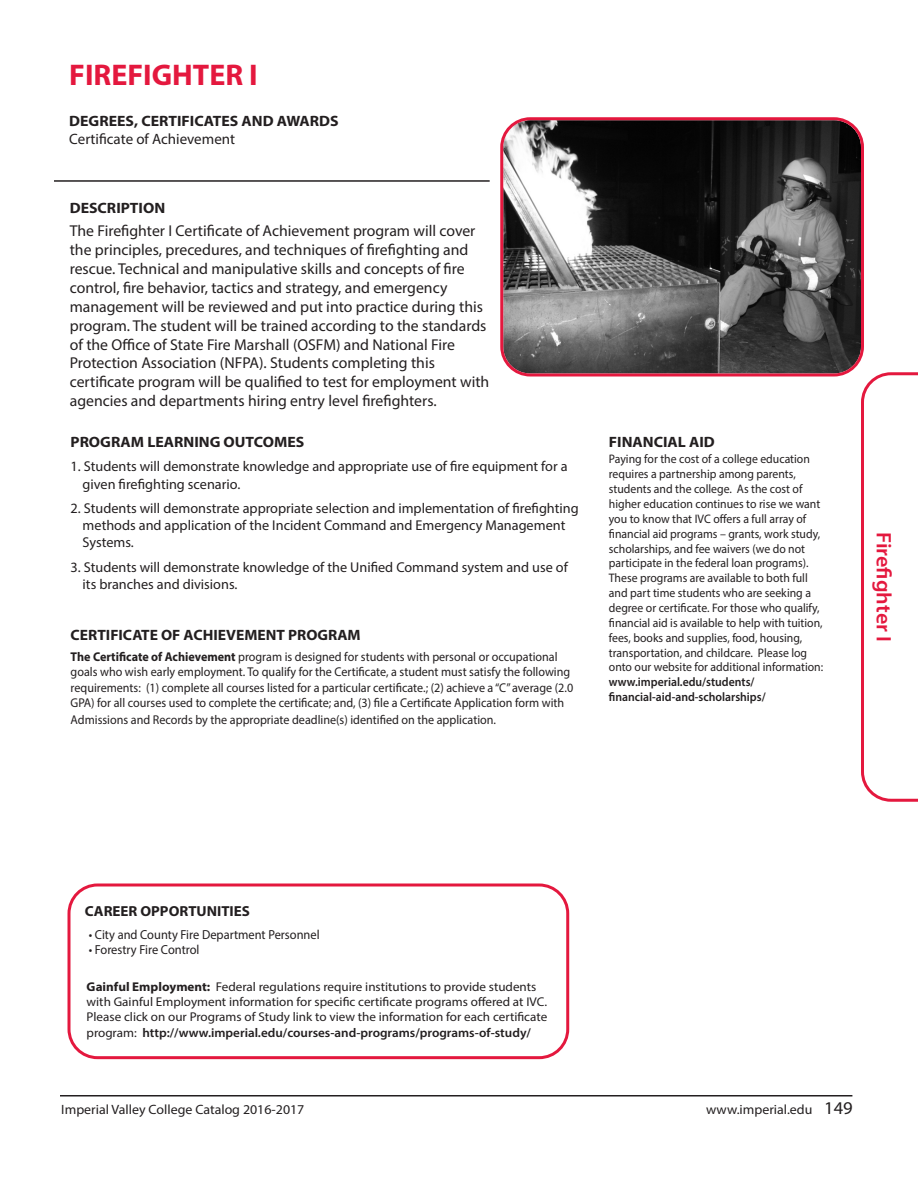
<style>
.page{position:relative;width:918px;height:1188px;background:#fff}
.page>*{position:absolute;margin:0;border:0;box-sizing:border-box;transform-origin:0 0}
.t1{font:700 30px "Myriad Pro";color:#e4183e}
.t2{font:600 21px "Myriad Pro";color:#e4183e;scale:1.05 1}
.t3{font:15.75px/18.9px "Myriad Pro";color:#231f20}
.t4{font:700 15px "Myriad Pro";color:#231f20;scale:1.05 1}
.t5{font:700 15px "Myriad Pro";color:#231f20;scale:1.04 1}
.t6{font:15px "Myriad Pro";color:#231f20}
.t7{font:700 14.55px "Myriad Pro";color:#231f20}
.t8{font:14.25px/17.1px "Myriad Pro";color:#231f20}
.t9{font:13.5px "Myriad Pro";color:#231f20}
.t10{font:13.05px "Myriad Pro";color:#231f20;scale:.95 1}
.t11{font:12.75px/15.3px "Myriad Pro";color:#231f20;scale:.95 1}
.t12{font:12.75px/15.3px "Myriad Pro";color:#231f20}
.t13{font:12.3px/14.9px "Myriad Pro";color:#231f20;scale:.95 1}
.t14{font:600 12.3px/14.9px "Myriad Pro";color:#231f20;scale:.95 1}
.s1{font-weight:700}
.s2{font-weight:600}
.s3{font-size:18px}
</style>
<div class="page">
<svg style="left:68px;top:884px;width:501px;height:175px"></svg>
<hr style="left:54px;top:180px;width:436px;height:2px;background:#231f20">
<svg style="left:500px;top:117px;width:364px;height:259px;background:#595253"></svg>
<hr style="left:60px;top:1095px;width:792px;height:2px;background:#231f20">
<svg style="left:861px;top:372px;width:57px;height:430px"></svg>
<h1 class="t1" style="left:69px;top:64px;width:190px">FIREFIGHTER I</h1>
<p class="t4" style="left:69px;top:115px;width:258px">DEGREES, CERTIFICATES AND AWARDS</p>
<p class="t6" style="left:69px;top:133px;width:167px">Certificate of Achievement</p>
<p class="t4" style="left:70px;top:202px;width:92px">DESCRIPTION</p>
<p class="t3" style="left:70px;top:223px;width:421px">The Firefighter I Certificate of Achievement program will cover the principles, precedures, and techniques of firefighting and rescue. Technical and manipulative skills and concepts of fire control, fire behavior, tactics and strategy, and emergency management will be reviewed and put into practice during this program. The student will be trained according to the standards of the Office of State Fire Marshall (OSFM) and National Fire Protection Association (NFPA). Students completing this certificate program will be qualified to test for employment with agencies and departments hiring entry level firefighters.</p>
<p class="t4" style="left:71px;top:436px;width:224px">PROGRAM LEARNING OUTCOMES</p>
<p class="t8" style="left:83px;top:459px;width:487px;text-indent:-12px">1. Students will demonstrate knowledge and appropriate use of fire equipment for a given firefighting scenario.</p>
<p class="t8" style="left:83px;top:501px;width:498px;text-indent:-12px">2. Students will demonstrate appropriate selection and implementation of firefighting methods and application of the Incident Command and Emergency Management<br>Systems.</p>
<p class="t8" style="left:83px;top:560px;width:487px;text-indent:-12px">3. Students will demonstrate knowledge of the Unified Command system and use of its branches and divisions.</p>
<p class="t5" style="left:71px;top:630px;width:280px">CERTIFICATE OF ACHIEVEMENT PROGRAM</p>
<p class="t11" style="left:71px;top:650px;width:531px"><span class="s1">The Certificate of Achievement</span> program is designed for students with personal or occupational goals who wish early employment. To qualify for the Certificate, a student must satisfy the following requirements: (1) complete all courses listed for a particular certificate.; (2) achieve a “C” average (2.0<br>GPA) for all courses used to complete the certificate; and, (3) file a Certificate Application form with</p>
<p class="t11" style="left:71px;top:713px;width:449px">Admissions and Records by the appropriate deadline(s) identified on the application.</p>
<p class="t4" style="left:609px;top:437px;width:103px">FINANCIAL AID</p>
<p class="t13" style="left:609px;top:453px;width:227px">Paying for the cost of a college education requires a partnership among parents, students and the college. As the cost of higher education continues to rise we want you to know that IVC offers a full array of financial aid programs – grants, work study, scholarships, and fee waivers (we do not participate in the federal loan programs).<br>These programs are available to both full and part time students who are seeking a degree or certificate. For those who qualify, financial aid is available to help with tuition, fees, books and supplies, food, housing, transportation, and childcare. Please log onto our website for additional information:</p>
<p class="t14" style="left:609px;top:676px;width:167px">www.imperial.edu/students/ financial-aid-and-scholarships/</p>
<h2 class="t2" style="left:892px;top:532px;width:106px;rotate:90deg">Firefighter I</h2>
<p class="t7" style="left:85px;top:906px;width:167px">CAREER OPPORTUNITIES</p>
<p class="t10" style="left:89px;top:929px;width:245px">• City and County Fire Department Personnel</p>
<p class="t10" style="left:89px;top:945px;width:118px">• Forestry Fire Control</p>
<p class="t12" style="left:87px;top:980px;width:462px"><span class="s1">Gainful Employment:</span> Federal regulations require institutions to provide students with Gainful Employment information for specific certificate programs offered at IVC.<br>Please click on our Programs of Study link to view the information for each certificate program: <span class="s2">http://www.imperial.edu/courses-and-programs/programs-of-study/</span></p>
<p class="t9" style="left:61px;top:1104px;width:245px">Imperial Valley College Catalog 2016-2017</p>
<p class="t9" style="left:706px;top:1104px;width:148px">www.imperial.edu <span class="s3">149</span></p>
</div>
